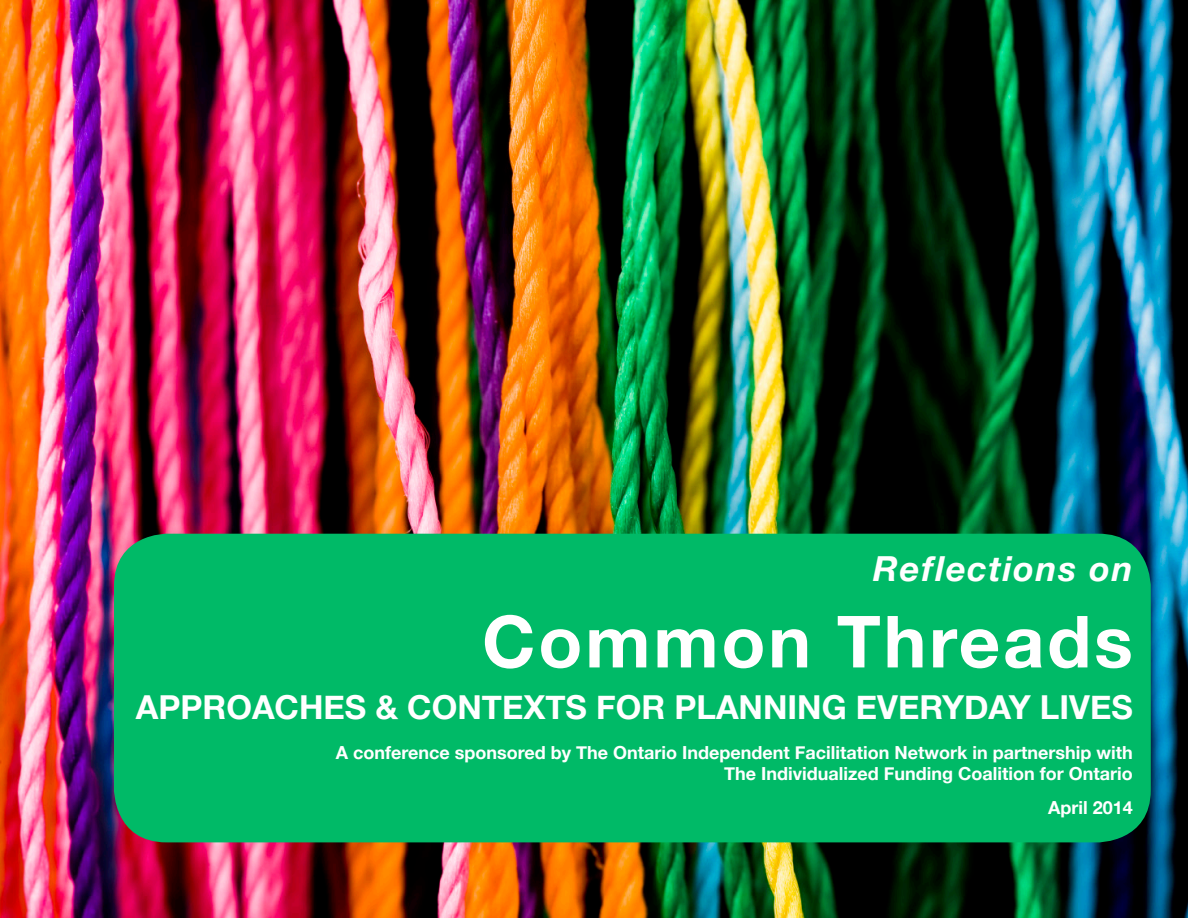
<style>
.page{position:relative;width:1188px;height:918px;background:#fff}
.page>*{position:absolute;margin:0;border:0;box-sizing:border-box;transform-origin:0 0}
.Approaches_body{font:700 72px "Helvetica Neue";letter-spacing:.04em;color:#fff}
.Approaches_body-2{font:italic 700 34.5px "Helvetica Neue";letter-spacing:.05em;color:#fff}
.Approaches_body-3{font:700 33px "Helvetica Neue";color:#fff}
.Approaches_body-4{font:700 18px/21.6px "Helvetica Neue";color:#fff;text-align:right}
</style>
<div class="page">
<img style="left:0;top:0;width:1188px;height:918px">
<div style="left:114px;top:534px;width:1037px;height:308px;background:#00ba67;border-radius:52px"></div>
<p class="Approaches_body-2" style="left:873px;top:542px;width:261px">Reflections on</p>
<p class="Approaches_body" style="left:482px;top:585px;width:652px">Common Threads</p>
<p class="Approaches_body-3" style="left:136px;top:681px;width:998px">APPROACHES &amp; CONTEXTS FOR PLANNING EVERYDAY LIVES</p>
<p class="Approaches_body-4" style="left:336px;top:742px;width:798px">A conference sponsored by The Ontario Independent Facilitation Network in partnership with<br>The Individualized Funding Coalition for Ontario</p>
<p class="Approaches_body-4" style="left:1048px;top:797px;width:86px">April 2014</p>
</div>
